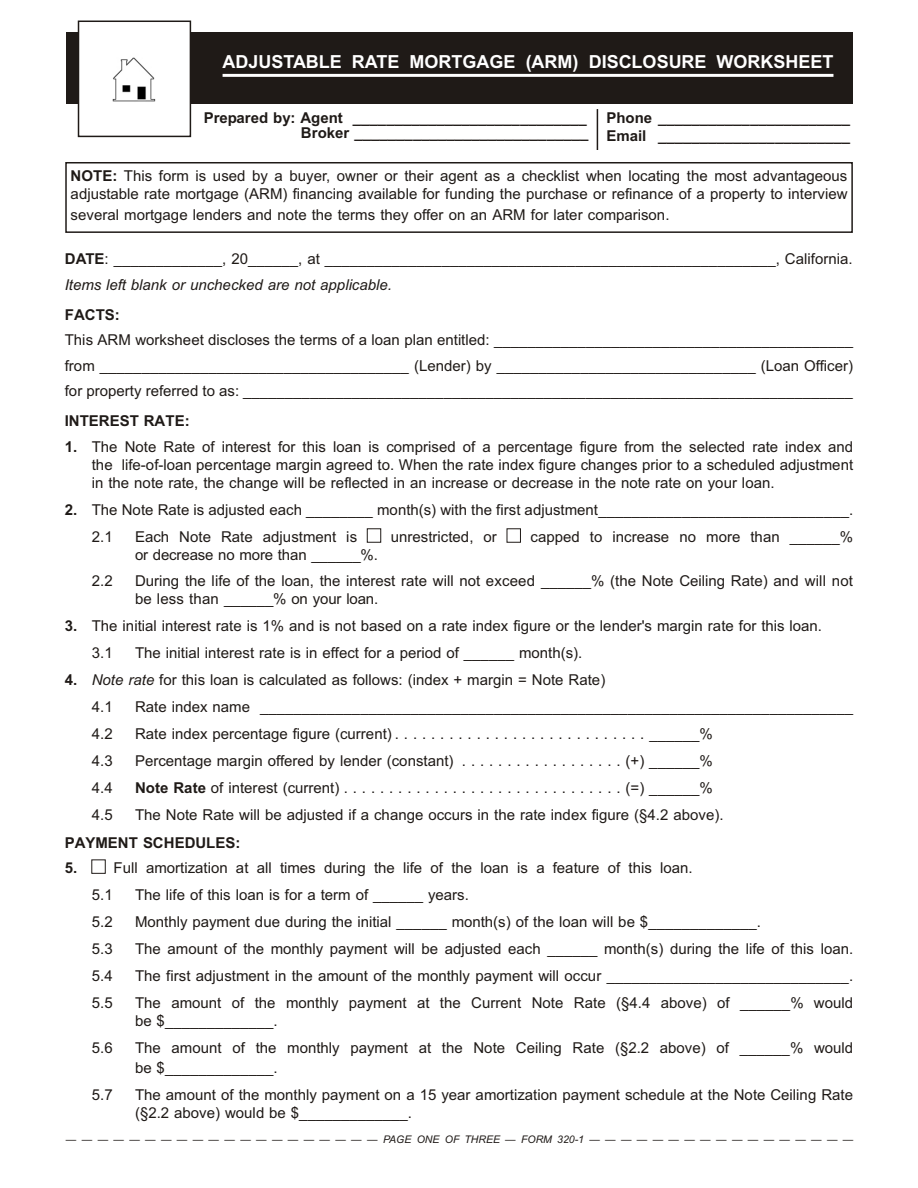
<style>
.page{position:relative;width:918px;height:1188px;background:#fff}
.page>*{position:absolute;margin:0;border:0;box-sizing:border-box;transform-origin:0 0}
.t1{font:700 18px "Arial";color:#fff}
.t2{font:15px/18px "Arial";color:#1f1a17}
.t3{font:700 15px/25.5px "Arial";color:#1f1a17}
.t4{font:italic 10.5px "Arial";color:#1f1a17}
.s1{font-weight:700}
.s2{font-style:italic}
</style>
<div class="page">
<div style="left:367px;top:529px;width:14px;height:13px;border:1px solid #1f1a17"></div>
<div style="left:191px;top:32px;width:662px;height:72px;background:#1f1a17"></div>
<hr style="left:223px;top:74px;width:610px;height:3px;background:#fff">
<div style="left:78px;top:21px;width:113px;height:116px;border:2px solid #1f1a17"></div>
<div style="left:66px;top:32px;width:13px;height:72px;background:#1f1a17"></div>
<img style="left:112px;top:57px;width:44px;height:45px">
<hr style="left:597px;top:109px;width:1px;height:41px;background:#1f1a17">
<div style="left:65px;top:162px;width:788px;height:71px;border:2px solid #1f1a17"></div>
<p class="t1" style="left:223px;top:55px;width:612px">ADJUSTABLE RATE MORTGAGE (ARM) DISCLOSURE WORKSHEET</p>
<p class="t3" style="left:204px;top:111px;width:386px;line-height:15.3px;text-align:right">Prepared by: Agent ____________________________<br>Broker ____________________________</p>
<p class="t3" style="left:606px;top:110px;width:245px;line-height:18px">Phone _______________________<br>Email _______________________</p>
<p class="t2" style="left:71px;top:168px;width:778px"><span class="s1">NOTE:</span> This form is used by a buyer, owner or their agent as a checklist when locating the most advantageous adjustable rate mortgage (ARM) financing available for funding the purchase or refinance of a property to interview</p>
<p class="t2" style="left:71px;top:207px;width:600px">several mortgage lenders and note the terms they offer on an ARM for later comparison.</p>
<p class="t2" style="left:65px;top:247px;width:789px;line-height:25.8px"><span class="s1">DATE</span>: _____________, 20______, at ______________________________________________________, California.<br><span class="s2">Items left blank or un checked are not ap pli ca ble.</span></p>
<p class="t3" style="left:65px;top:303px;width:57px">FACTS:</p>
<p class="t2" style="left:65px;top:328px;width:790px;line-height:25.5px;text-align:justify">This ARM worksheet discloses the terms of a loan plan entitled: ___________________________________________ from _____________________________________ (Lender) by _______________________________ (Loan Officer) for property referred to as: _________________________________________________________________________</p>
<p class="t3" style="left:65px;top:410px;width:126px">INTEREST RATE:</p>
<p class="t2" style="left:92px;top:439px;width:763px;text-align:justify;text-indent:-27px"><span class="s1">1.</span> The Note Rate of interest for this loan is comprised of a percentage figure from the selected rate index and the life-of-loan percentage margin agreed to. When the rate index figure changes prior to a scheduled adjustment in the note rate, the change will be reflected in an increase or decrease in the note rate on your loan.</p>
<p class="t2" style="left:92px;top:498px;width:763px;line-height:27px;text-indent:-27px"><span class="s1">2.</span> The Note Rate is adjusted each ________ month(s) with the first adjustment______________________________.<br>2.1</p>
<p class="t2" style="left:135px;top:529px;width:224px">Each Note Rate adjustment is</p>
<p class="t2" style="left:391px;top:529px;width:108px">unrestricted, or</p>
<p class="t2" style="left:531px;top:529px;width:324px">capped to increase no more than ______%</p>
<p class="t2" style="left:135px;top:547px;width:244px">or decrease no more than ______%.</p>
<p class="t2" style="left:92px;top:573px;width:22px">2.2</p>
<p class="t2" style="left:135px;top:573px;width:720px">During the life of the loan, the interest rate will not exceed ______% (the Note Ceiling Rate) and will not be less than ______% on your loan.</p>
<p class="t2" style="left:92px;top:614px;width:732px;line-height:27px;text-indent:-27px"><span class="s1">3.</span> The initial interest rate is 1% and is not based on a rate index figure or the lender's margin rate for this loan.<br>3.1</p>
<p class="t2" style="left:135px;top:645px;width:449px">The initial interest rate is in effect for a period of ______ month(s).</p>
<p class="t2" style="left:92px;top:668px;width:515px;line-height:27px;text-indent:-27px"><span class="s1">4.</span> <span class="s2">Note rate</span> for this loan is calculated as follows: (index + margin = Note Rate)<br>4.1</p>
<p class="t2" style="left:135px;top:700px;width:720px">Rate index name _______________________________________________________________________</p>
<p class="t2" style="left:92px;top:727px;width:22px">4.2</p>
<p class="t2" style="left:135px;top:727px;width:579px">Rate index percentage figure (current) . . . . . . . . . . . . . . . . . . . . . . . . . . . . ______%</p>
<p class="t2" style="left:92px;top:754px;width:22px">4.3</p>
<p class="t2" style="left:135px;top:754px;width:579px">Percentage margin offered by lender (constant) . . . . . . . . . . . . . . . . . . (+) ______%</p>
<p class="t2" style="left:92px;top:781px;width:22px">4.4</p>
<p class="t2" style="left:135px;top:781px;width:579px"><span class="s1">Note Rate</span> of interest (current)...............................(=) ______%</p>
<p class="t2" style="left:92px;top:808px;width:22px">4.5</p>
<p class="t2" style="left:135px;top:808px;width:590px">The Note Rate will be adjusted if a change occurs in the rate index figure (§4.2 above).</p>
<p class="t3" style="left:65px;top:831px;width:177px">PAYMENT SCHEDULES:<br>5.</p>
<p class="t2" style="left:114px;top:860px;width:581px">Full amortization at all times during the life of the loan is a feature of this loan.</p>
<p class="t2" style="left:92px;top:887px;width:22px">5.1</p>
<p class="t2" style="left:135px;top:887px;width:336px">The life of this loan is for a term of ______ years.</p>
<p class="t2" style="left:92px;top:914px;width:22px">5.2</p>
<p class="t2" style="left:135px;top:914px;width:628px">Monthly payment due during the initial ______ month(s) of the loan will be $_____________.</p>
<p class="t2" style="left:92px;top:941px;width:22px">5.3</p>
<p class="t2" style="left:135px;top:941px;width:720px">The amount of the monthly payment will be adjusted each ______ month(s) during the life of this loan.</p>
<p class="t2" style="left:92px;top:968px;width:22px">5.4</p>
<p class="t2" style="left:135px;top:968px;width:720px">The first adjustment in the amount of the monthly payment will occur _____________________________.</p>
<p class="t2" style="left:92px;top:995px;width:22px">5.5</p>
<p class="t2" style="left:135px;top:995px;width:720px">The amount of the monthly payment at the Current Note Rate (§4.4 above) of ______% would be $_____________.</p>
<p class="t2" style="left:92px;top:1040px;width:22px">5.6</p>
<p class="t2" style="left:135px;top:1040px;width:720px;line-height:19.5px">The amount of the monthly payment at the Note Ceiling Rate (§2.2 above) of ______% would be $_____________.</p>
<p class="t2" style="left:92px;top:1087px;width:22px">5.7</p>
<p class="t2" style="left:135px;top:1087px;width:720px">The amount of the monthly payment on a 15 year amortization payment schedule at the Note Ceiling Rate (§2.2 above) would be $_____________.</p>
<p class="t4" style="left:66px;top:1136px;width:789px">— — —————————— — — — — — — — — PAGE ONE OF THREE — FORM 320-1 —————————— — — — — — — —</p>
</div>
